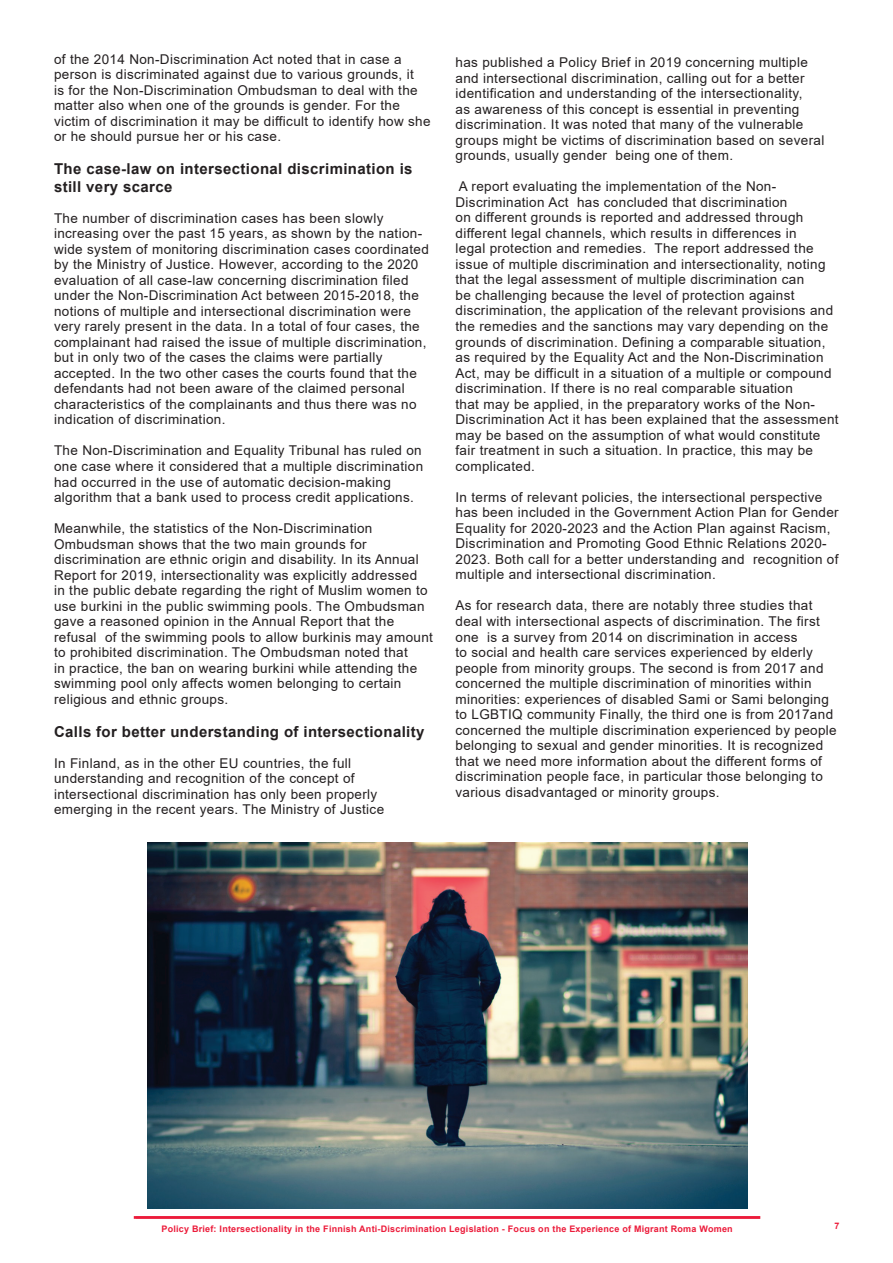
<style>
.page{position:relative;width:893px;height:1263px;background:#fff}
.page>*{position:absolute;margin:0;border:0;box-sizing:border-box;transform-origin:0 0}
.t1{font:700 15px/17.2px "Arial";letter-spacing:.025em;color:#231f20}
.t2{font:13.5px/15.6px "Arial";letter-spacing:.025em;color:#231f20}
.t3{font:700 9px "Arial";letter-spacing:.025em;color:#ec1b3a}
</style>
<div class="page">
<div style="left:134px;top:1216px;width:626px;height:3px;border:2px solid #ec1b3a"></div>
<img style="left:147px;top:842px;width:600px;height:367px">
<p class="t2" style="left:54px;top:51px;width:378px">of the 2014 Non-Discrimination Act noted that in case a person is discriminated against due to various grounds, it<br>is for the Non-Discrimination Ombudsman to deal with the matter also when one of the grounds is gender. For the victim of discrimination it may be difficult to identify how she or he should pursue her or his case.</p>
<p class="t1" style="left:54px;top:161px;width:360px">The case-law on intersectional discrimination is still very scarce</p>
<p class="t2" style="left:54px;top:210px;width:376px">The number of discrimination cases has been slowly increasing over the past 15 years, as shown by the nation&shy;wide system of monitoring discrimination cases coordinated by the Ministry of Justice. However, according to the 2020 evaluation of all case-law concerning discrimination filed under the Non-Discrimination Act between 2015-2018, the notions of multiple and intersectional discrimination were very rarely present in the data. In a total of four cases, the complainant had raised the issue of multiple discrimination, but in only two of the cases the claims were partially accepted. In the two other cases the courts found that the defendants had not been aware of the claimed personal characteristics of the complainants and thus there was no indication of discrimination.</p>
<p class="t2" style="left:54px;top:443px;width:371px">The Non-Discrimination and Equality Tribunal has ruled on one case where it considered that a multiple discrimination had occurred in the use of automatic decision-making algorithm that a bank used to process credit applications.</p>
<p class="t2" style="left:54px;top:520px;width:380px">Meanwhile, the statistics of the Non-Discrimination Ombudsman shows that the two main grounds for discrimination are ethnic origin and disability. In its Annual Report for 2019, intersectionality was explicitly addressed<br>in the public debate regarding the right of Muslim women to use burkini in the public swimming pools. The Ombudsman gave a reasoned opinion in the Annual Report that the refusal of the swimming pools to allow burkinis may amount to prohibited discrimination. The Ombudsman noted that<br>in practice, the ban on wearing burkini while attending the swimming pool only affects women belonging to certain religious and ethnic groups.</p>
<p class="t1" style="left:54px;top:723px;width:372px">Calls for better understanding of intersectionality</p>
<p class="t2" style="left:54px;top:755px;width:332px">In Finland, as in the other EU countries, the full understanding and recognition of the concept of intersectional discrimination has only been properly emerging in the recent years. The Ministry of Justice</p>
<p class="t2" style="left:455px;top:54px;width:370px">has published a Policy Brief in 2019 concerning multiple and intersectional discrimination, calling out for a better identification and understanding of the intersectionality,<br>as awareness of this concept is essential in preventing discrimination. It was noted that many of the vulnerable groups might be victims of discrimination based on several grounds, usually gender being one of them.</p>
<p class="t2" style="left:455px;top:179px;width:385px">A report evaluating the implementation of the Non-Discrimination Act has concluded that discrimination<br>on different grounds is reported and addressed through different legal channels, which results in differences in<br>legal protection and remedies. The report addressed the issue of multiple discrimination and intersectionality, noting that the legal assessment of multiple discrimination can<br>be challenging because the level of protection against discrimination, the application of the relevant provisions and the remedies and the sanctions may vary depending on the grounds of discrimination. Defining a comparable situation, as required by the Equality Act and the Non-Discrimination Act, may be difficult in a situation of a multiple or compound discrimination. If there is no real comparable situation<br>that may be applied, in the preparatory works of the Non-Discrimination Act it has been explained that the assessment may be based on the assumption of what would constitute fair treatment in such a situation. In practice, this may be complicated.</p>
<p class="t2" style="left:455px;top:489px;width:385px">In terms of relevant policies, the intersectional perspective has been included in the Government Action Plan for Gender Equality for 2020-2023 and the Action Plan against Racism, Discrimination and Promoting Good Ethnic Relations 2020- 2023. Both call for a better understanding and recognition of multiple and intersectional discrimination.</p>
<p class="t2" style="left:455px;top:598px;width:383px">As for research data, there are notably three studies that deal with intersectional aspects of discrimination. The first one is a survey from 2014 on discrimination in access<br>to social and health care services experienced by elderly people from minority groups. The second is from 2017 and concerned the multiple discrimination of minorities within minorities: experiences of disabled Sami or Sami belonging to LGBTIQ community Finally, the third one is from 2017and concerned the multiple discrimination experienced by people belonging to sexual and gender minorities. It is recognized that we need more information about the different forms of discrimination people face, in particular those belonging to various disadvantaged or minority groups.</p>
<p class="t3" style="left:161px;top:1223px;width:573px">Policy Brief: Intersectionality in the Finnish Anti-Discrimination Legislation - Focus on the Experience of Migrant Roma Women</p>
<p class="t3" style="left:834px;top:1219px;width:7px">7</p>
</div>
